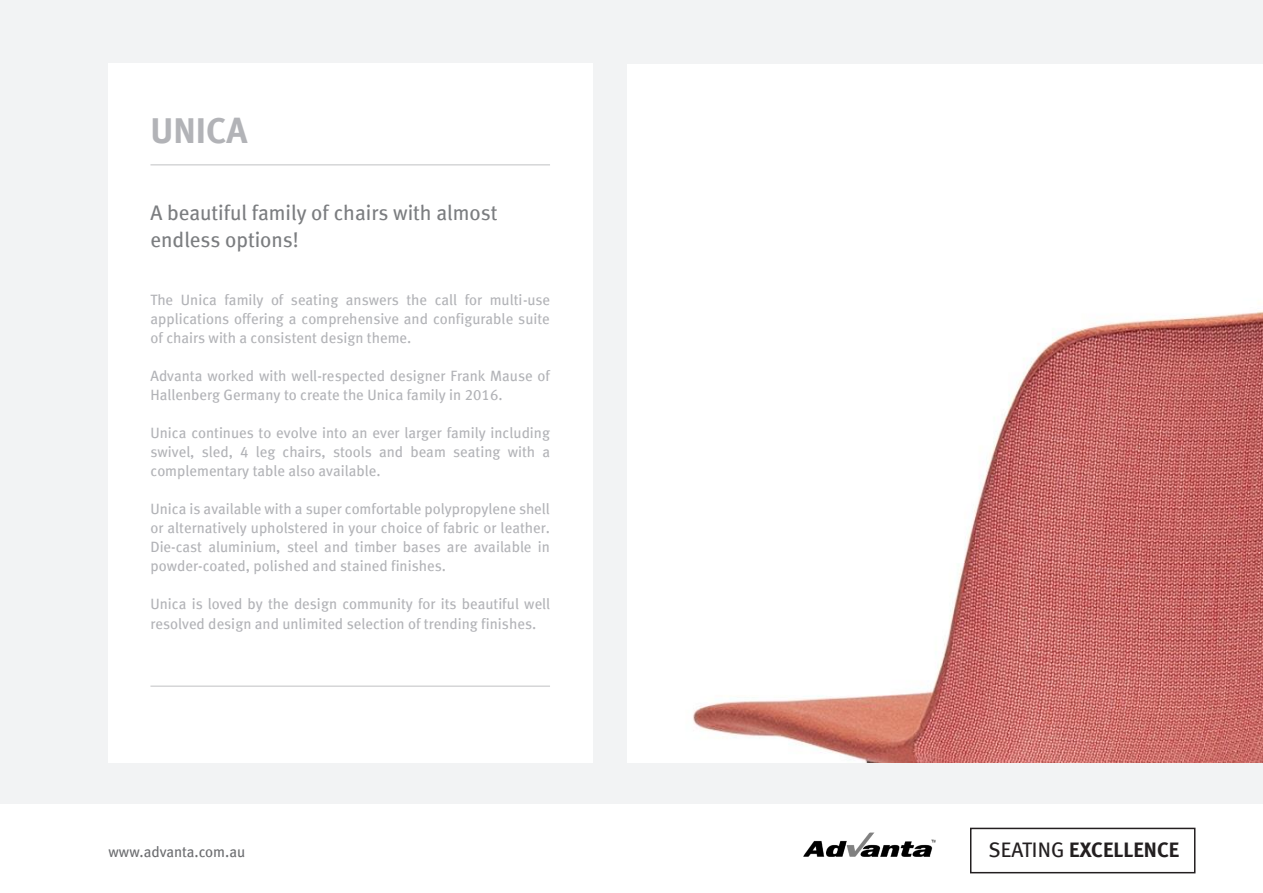
<style>
.page{position:relative;width:1263px;height:893px;background:#fff}
.page>*{position:absolute;margin:0;border:0;box-sizing:border-box;transform-origin:0 0}
.t1{font:36px "Meta Bold LF";color:#b2b3b7}
.t2{font:21px/26.7px "Meta Book LF";color:#7b7d80}
.t3{font:21px "Meta Bold LF";letter-spacing:.005em;color:#231f20}
.t4{font:15px/19px "Meta Book LF";color:#b2b3b7;text-align:justify}
.t5{font:15px "Meta Book LF";color:#6c6d70}
.s1{font-family:"Meta Book LF"}
</style>
<div class="page">
<img style="left:849px;top:845px;width:7px;height:12px">
<img style="left:856px;top:832px;width:79px;height:25px">
<img style="left:803px;top:840px;width:46px;height:17px">
<div style="left:970px;top:828px;width:225px;height:45px;border:2px solid #231f20"></div>
<div style="left:0;top:0;width:1262px;height:803px;background:#f2f3f4"></div>
<div style="left:108px;top:63px;width:485px;height:699px;background:#fff"></div>
<img style="left:628px;top:64px;width:635px;height:698px">
<hr style="left:150px;top:686px;width:400px;height:1px;background:#c7c8ca">
<hr style="left:150px;top:164px;width:400px;height:1px;background:#c7c8ca">
<p class="t1" style="left:151px;top:109px;width:98px">UNICA</p>
<p class="t2" style="left:151px;top:199px;width:348px">A beautiful family of chairs with almost endless options!</p>
<p class="t4" style="left:151px;top:290px;width:401px">The Unica family of seating answers the call for multi-use applications offering a comprehensive and configurable suite of chairs with a consistent design theme.</p>
<p class="t4" style="left:151px;top:366px;width:401px">Advanta worked with well-respected designer Frank Mause of<br>Hallenberg Germany to create the Unica family in 2016.</p>
<p class="t4" style="left:151px;top:423px;width:401px">Unica continues to evolve into an ever larger family including swivel, sled, 4 leg chairs, stools and beam seating with a complementary table also available.</p>
<p class="t4" style="left:151px;top:499px;width:401px">Unica is available with a super comfortable polypropylene shell or alternatively upholstered in your choice of fabric or leather.<br>Die-cast aluminium, steel and timber bases are available in powder-coated, polished and stained finishes.</p>
<p class="t4" style="left:151px;top:594px;width:401px">Unica is loved by the design community for its beautiful well resolved design and unlimited selection of trending finishes.</p>
<p class="t5" style="left:109px;top:843px;width:138px">www.advanta.com.au</p>
<h2 class="t3" style="left:988px;top:837px;width:192px"><span class="s1">SEATING</span> EXCELLENCE</h2>
</div>
